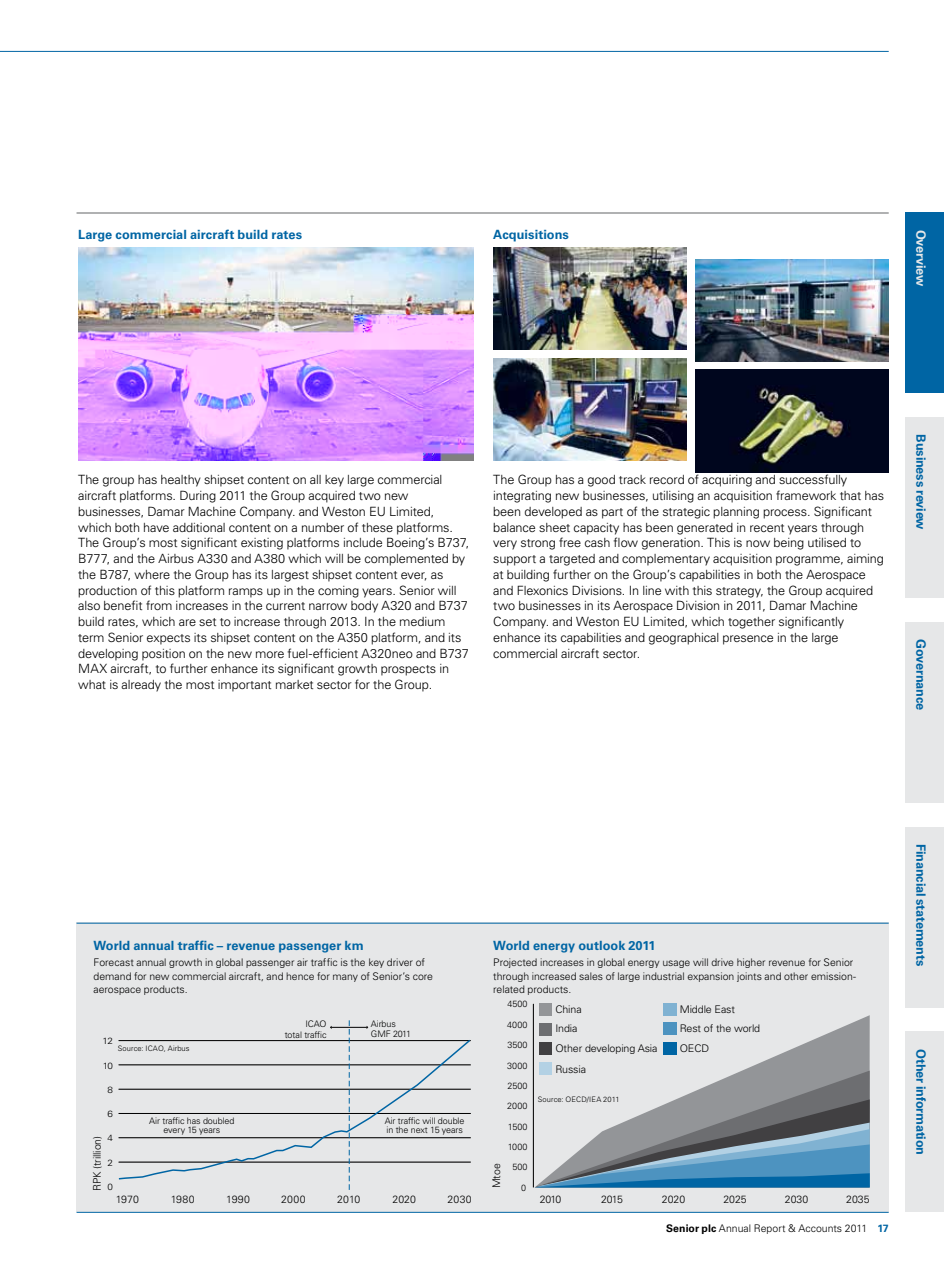
<style>
.page{position:relative;width:944px;height:1263px;background:#fff}
.page>*{position:absolute;margin:0;border:0;box-sizing:border-box;transform-origin:0 0}
.t1{font:300 12.75px/15.8px "Univers LT Std";letter-spacing:-.01em;color:#000}
.t2{font:700 12.75px "Univers LT Std";color:#0065a4}
.t3{font:700 12.75px "Univers LT Std";letter-spacing:-.02em;color:#0065a4}
.t4{font:700 12.75px "Univers LT Std";letter-spacing:-.015em;color:#e6e7e8}
.t5{font:300 10.5px/19.5px "Univers LT Std";color:#000}
.t6{font:300 9px/9px "Univers LT Std";letter-spacing:-.01em;color:#000}
.t7{font:300 9px "Univers LT Std";letter-spacing:-.01em;color:#000;scale:1.1 1}
.t8{font:300 7.5px "Univers LT Std";letter-spacing:.01em;color:#000}
.s1{font-weight:700}
.s2{font-weight:700;color:#0065a4}
</style>
<div class="page">
<img style="left:493px;top:358px;width:194px;height:102px">
<div style="left:77px;top:923px;width:812px;height:289px;background:#e6e7e8"></div>
<hr style="left:533px;top:1004px;width:1px;height:183px;background:#000">
<svg style="left:539px;top:1015px;width:331px;height:55px"></svg>
<svg style="left:535px;top:1070px;width:335px;height:117px"></svg>
<div style="left:539px;top:1003px;width:13px;height:13px;background:#939598"></div>
<div style="left:539px;top:1023px;width:13px;height:12px;background:#6d6e71"></div>
<div style="left:539px;top:1042px;width:13px;height:13px;background:#414042"></div>
<div style="left:539px;top:1062px;width:13px;height:13px;background:#b3d1e4"></div>
<div style="left:664px;top:1003px;width:13px;height:12px;background:#80b2d2"></div>
<div style="left:664px;top:1022px;width:13px;height:12px;background:#4d93c0"></div>
<div style="left:664px;top:1042px;width:13px;height:12px;background:#0065a4"></div>
<svg style="left:118px;top:1038px;width:353px;height:143px"></svg>
<svg style="left:349px;top:1020px;width:1px;height:170px"></svg>
<hr style="left:331px;top:1027px;width:37px;height:1px;background:#000">
<img style="left:493px;top:248px;width:194px;height:102px">
<img style="left:695px;top:259px;width:194px;height:102px">
<img style="left:695px;top:370px;width:194px;height:102px">
<hr style="left:0;top:51px;width:889px;height:1px;background:#0065a4">
<hr style="left:77px;top:1212px;width:812px;height:1px;background:#0065a4">
<hr style="left:77px;top:213px;width:812px;height:1px;background:#636466">
<div style="left:906px;top:213px;width:38px;height:180px;background:#0065a4"></div>
<div style="left:906px;top:417px;width:38px;height:180px;background:#e6e7e8"></div>
<div style="left:906px;top:622px;width:38px;height:180px;background:#e6e7e8"></div>
<div style="left:906px;top:827px;width:38px;height:180px;background:#e6e7e8"></div>
<div style="left:906px;top:1032px;width:38px;height:180px;background:#e6e7e8"></div>
<hr style="left:77px;top:923px;width:812px;height:1px;background:#0065a4">
<img style="left:78px;top:248px;width:396px;height:212px">
<p class="t2" style="left:78px;top:227px;width:225px">Large commercial aircraft build rates</p>
<p class="t2" style="left:493px;top:227px;width:77px">Acquisitions</p>
<p class="t4" style="left:928px;top:230px;width:58px;rotate:90deg">Overview</p>
<p class="t1" style="left:78px;top:472px;width:393px">The group has healthy shipset content on all key large commercial aircraft platforms. During 2011 the Group acquired two new businesses, Damar Machine Company. and Weston EU Limited, which both have additional content on a number of these platforms.<br>The Group’s most significant existing platforms include Boeing’s B737, B777, and the Airbus A330 and A380 which will be complemented by the B787, where the Group has its largest shipset content ever, as production of this platform ramps up in the coming years. Senior will also benefit from increases in the current narrow body A320 and B737 build rates, which are set to increase through 2013. In the medium term Senior expects its shipset content on the A350 platform, and its developing position on the new more fuel-efficient A320neo and B737<br>MAX aircraft, to further enhance its significant growth prospects in what is already the most important market sector for the Group.</p>
<p class="t1" style="left:493px;top:472px;width:392px">The Group has a good track record of acquiring and successfully integrating new businesses, utilising an acquisition framework that has been developed as part of the strategic planning process. Significant balance sheet capacity has been generated in recent years through very strong free cash flow generation. This is now being utilised to support a targeted and complementary acquisition programme, aiming at building further on the Group’s capabilities in both the Aerospace and Flexonics Divisions. In line with this strategy, the Group acquired two businesses in its Aerospace Division in 2011, Damar Machine Company. and Weston EU Limited, which together significantly enhance its capabilities and geographical presence in the large commercial aircraft sector.</p>
<p class="t2" style="left:928px;top:434px;width:97px;rotate:90deg">Business review</p>
<p class="t3" style="left:928px;top:639px;width:72px;rotate:90deg">Governance</p>
<p class="t2" style="left:94px;top:938px;width:272px">World annual traffic – revenue passenger km</p>
<p class="t5" style="left:94px;top:956px;width:341px;line-height:13.5px">Forecast annual growth in global passenger air traffic is the key driver of demand for new commercial aircraft, and hence for many of Senior’s core aerospace products.</p>
<p class="t2" style="left:493px;top:938px;width:164px">World energy outlook 2011</p>
<p class="t5" style="left:493px;top:956px;width:364px;line-height:13.5px">Projected increases in global energy usage will drive higher revenue for Senior through increased sales of large industrial expansion joints and other emission&shy;related products.</p>
<p class="t2" style="left:928px;top:844px;width:124px;rotate:90deg">Financial statements</p>
<p class="t7" style="left:103px;top:1035px;width:11px">12</p>
<p class="t8" style="left:118px;top:1044px;width:73px">Source: ICAO, Airbus</p>
<p class="t7" style="left:103px;top:1060px;width:11px">10</p>
<p class="t6" style="left:285px;top:1019px;width:43px;line-height:10.5px;text-align:right">ICAO<br>total traffic</p>
<p class="t6" style="left:371px;top:1018px;width:42px;line-height:10.5px">Airbus<br>GMF 2011</p>
<p class="t6" style="left:507px;top:1000px;width:22px">4500</p>
<p class="t6" style="left:507px;top:1020px;width:22px">4000</p>
<p class="t6" style="left:507px;top:1040px;width:22px">3500</p>
<p class="t6" style="left:507px;top:1061px;width:22px">3000</p>
<p class="t5" style="left:555px;top:999px;width:104px">China<br>India<br>Other developing Asia</p>
<p class="t5" style="left:555px;top:1059px;width:32px">Russia</p>
<p class="t5" style="left:680px;top:999px;width:82px">Middle East<br>Rest of the world<br>OECD</p>
<p class="t7" style="left:108px;top:1084px;width:7px">8</p>
<p class="t6" style="left:507px;top:1081px;width:22px">2500</p>
<p class="t7" style="left:108px;top:1108px;width:7px">6</p>
<p class="t7" style="left:108px;top:1133px;width:7px">4</p>
<p class="t5" style="left:87px;top:1191px;width:57px;rotate:-90deg">RPK (trillion)</p>
<p class="t7" style="left:108px;top:1157px;width:7px">2</p>
<p class="t7" style="left:108px;top:1181px;width:7px">0</p>
<p class="t6" style="left:149px;top:1116px;width:87px;text-align:center">Air traffic has doubled every 15 years</p>
<p class="t6" style="left:385px;top:1116px;width:81px">Air traffic will double in the next 15 years</p>
<p class="t6" style="left:507px;top:1101px;width:22px">2000</p>
<p class="t6" style="left:508px;top:1122px;width:21px">1500</p>
<p class="t5" style="left:487px;top:1188px;width:26px;rotate:-90deg">Mtoe</p>
<p class="t6" style="left:508px;top:1142px;width:21px">1000</p>
<p class="t6" style="left:512px;top:1163px;width:17px">500</p>
<p class="t6" style="left:521px;top:1183px;width:7px">0</p>
<p class="t8" style="left:538px;top:1094px;width:83px">Source: OECD/IEA 2011</p>
<p class="t2" style="left:928px;top:1049px;width:108px;rotate:90deg">Other information</p>
<p class="t5" style="left:116px;top:1190px;width:25px">1970</p>
<p class="t5" style="left:171px;top:1190px;width:25px">1980</p>
<p class="t5" style="left:226px;top:1190px;width:25px">1990</p>
<p class="t5" style="left:281px;top:1190px;width:26px">2000</p>
<p class="t5" style="left:337px;top:1190px;width:25px">2010</p>
<p class="t5" style="left:392px;top:1190px;width:25px">2020</p>
<p class="t5" style="left:448px;top:1190px;width:26px">2030</p>
<p class="t5" style="left:540px;top:1190px;width:23px">2010</p>
<p class="t5" style="left:601px;top:1190px;width:24px">2015</p>
<p class="t5" style="left:662px;top:1190px;width:25px">2020</p>
<p class="t5" style="left:723px;top:1190px;width:25px">2025</p>
<p class="t5" style="left:785px;top:1190px;width:25px">2030</p>
<p class="t5" style="left:846px;top:1190px;width:25px">2035</p>
<p class="t5" style="left:666px;top:1219px;width:224px"><span class="s1">Senior plc</span> Annual Report &amp; Accounts 2011 <span class="s2">17</span></p>
</div>
